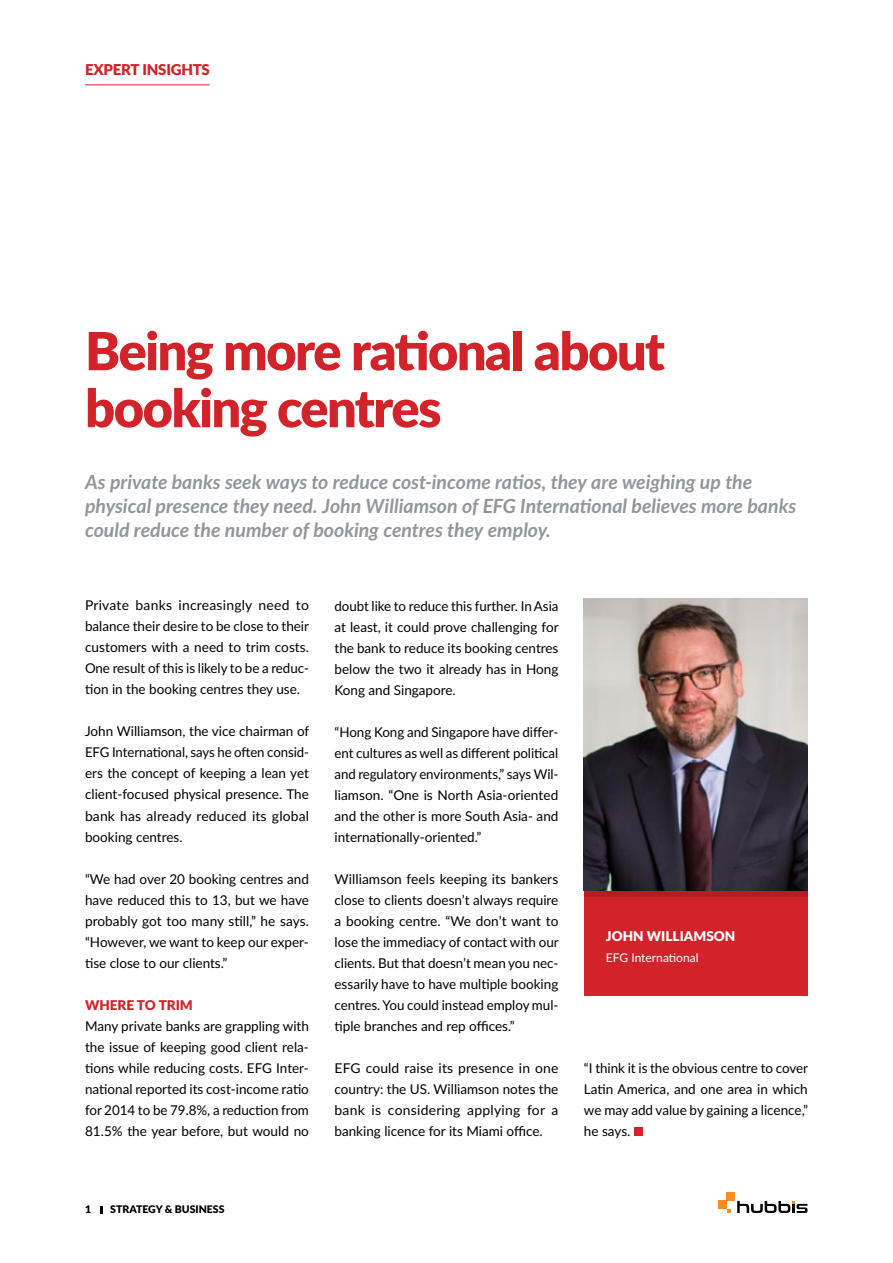
<style>
.page{position:relative;width:893px;height:1263px;background:#fff}
.page>*{position:absolute;margin:0;border:0;box-sizing:border-box;transform-origin:0 0}
.t1{font:900 52.5px/57px "Lato";letter-spacing:-.03em;color:#d2232a}
.t2{font:italic 700 19.5px/24px "Lato";color:#939598}
.t3{font:900 15px "Lato";letter-spacing:-.015em;color:#d2232a}
.t4{font:13.5px/21px "Lato";color:#000;text-align:justify}
.t5{font:900 13.5px "Lato";color:#fff}
.t6{font:900 13.5px "Lato";color:#d2232a}
.t7{font:12px "Lato";color:#fff}
.t8{font:900 10.5px "Lato";color:#000}
</style>
<div class="page">
<hr style="left:85px;top:84px;width:125px;height:1px;background:#d2232a">
<svg style="left:101px;top:1206px;width:2px;height:7px"></svg>
<div style="left:584px;top:890px;width:224px;height:106px;background:#d2232a"></div>
<div style="left:584px;top:890px;width:224px;height:7px;background:#b41d21"></div>
<div style="left:634px;top:1127px;width:8px;height:9px;background:#d2232a"></div>
<img style="left:584px;top:598px;width:224px;height:292px">
<svg style="left:737px;top:1201px;width:70px;height:12px"></svg>
<div style="left:727px;top:1192px;width:8px;height:9px;background:#f78e1e"></div>
<div style="left:718px;top:1201px;width:9px;height:8px;background:#f78e1e"></div>
<svg style="left:727px;top:1209px;width:3px;height:4px"></svg>
<p class="t3" style="left:85px;top:58px;width:126px">EXPERT INSIGHTS</p>
<h1 class="t1" style="left:85px;top:320px;width:581px">Being more rational about booking centres</h1>
<h2 class="t2" style="left:85px;top:469px;width:713px">As private banks seek ways to reduce cost-income ratios, they are weighing up the physical presence they need. John Williamson of EFG International believes more banks could reduce the number of booking centres they employ.</h2>
<p class="t4" style="left:85px;top:594px;width:226px">Private banks increasingly need to balance their desire to be close to their customers with a need to trim costs.<br>One result of this is likely to be a reduc&shy;tion in the booking centres they use.</p>
<p class="t4" style="left:85px;top:720px;width:226px">John Williamson, the vice chairman of EFG International, says he often consid&shy;ers the concept of keeping a lean yet client-focused physical presence. The bank has already reduced its global booking centres.</p>
<p class="t4" style="left:85px;top:867px;width:225px">“We had over 20 booking centres and have reduced this to 13, but we have probably got too many still,” he says. “However, we want to keep our exper&shy;tise close to our clients.”</p>
<p class="t6" style="left:85px;top:994px;width:34px">Where</p>
<p class="t6" style="left:137px;top:994px;width:57px">to tri m</p>
<p class="t4" style="left:85px;top:1014px;width:225px">Many private banks are grappling with the issue of keeping good client rela&shy;tions while reducing costs. EFG Inter&shy;national reported its cost-income ratio for 2014 to be 79.8%, a reduction from 81.5% the year before, but would no</p>
<p class="t4" style="left:334px;top:595px;width:226px">doubt like to reduce this further. In Asia at least, it could prove challenging for the bank to reduce its booking centres below the two it already has in Hong Kong and Singapore.</p>
<p class="t4" style="left:334px;top:721px;width:225px">“Hong Kong and Singapore have differ&shy;ent cultures as well as different political and regulatory environments,” says Wil&shy;liamson. “One is North Asia-oriented and the other is more South Asia- and internationally-oriented.”</p>
<p class="t4" style="left:334px;top:868px;width:226px">Williamson feels keeping its bankers close to clients doesn’t always require a booking centre. “We don’t want to lose the immediacy of contact with our clients. But that doesn’t mean you nec&shy;essarily have to have multiple booking centres. You could instead employ mul&shy;tiple branches and rep offices.”</p>
<p class="t4" style="left:334px;top:1057px;width:225px">EFG could raise its presence in one country: the US. Williamson notes the bank is considering applying for a banking licence for its Miami office.</p>
<p class="t5" style="left:606px;top:926px;width:129px">John Williamson</p>
<p class="t7" style="left:606px;top:949px;width:94px">EFG International</p>
<p class="t4" style="left:584px;top:1057px;width:226px">“I think it is the obvious centre to cover Latin America, and one area in which we may add value by gaining a licence,” he says.</p>
<p class="t8" style="left:85px;top:1201px;width:8px">1</p>
<p class="t8" style="left:110px;top:1201px;width:116px">STRATEGY &amp; BUSINESS</p>
</div>
